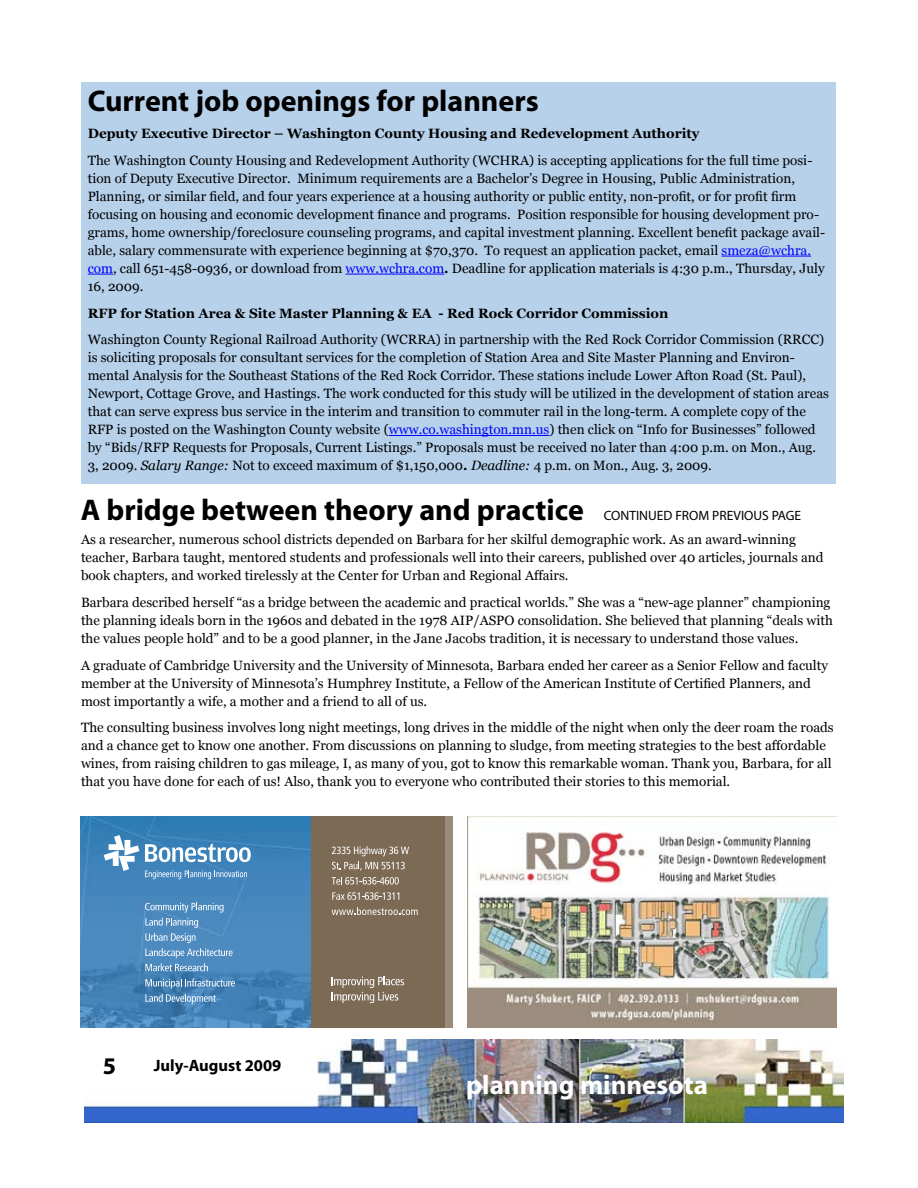
<style>
.page{position:relative;width:918px;height:1188px;background:#fff}
.page>*{position:absolute;margin:0;border:0;box-sizing:border-box;transform-origin:0 0}
.t1{font:700 30px "Myriad";color:#000}
.t2{font:700 27px "Myriad";color:#fff}
.t3{font:700 24px "Myriad";color:#000}
.t4{font:700 16.5px "Myriad";color:#000}
.t5{font:13.5px/18px "Georgia";color:#000}
.t6{font:700 13.5px "Georgia";color:#000}
.t7{font:13.5px "Myriad";color:#000}
.s1{color:#00f}
.s2{font-weight:700}
.s3{font-style:italic}
</style>
<div class="page">
<img style="left:85px;top:1040px;width:758px;height:82px">
<div style="left:307px;top:817px;width:146px;height:210px;background:#7c6a55"></div>
<img style="left:80px;top:817px;width:231px;height:210px">
<div style="left:445px;top:817px;width:8px;height:210px;background:#998b7d"></div>
<svg style="left:145px;top:902px;width:88px;height:69px;background:#6398c6"></svg>
<svg style="left:145px;top:978px;width:90px;height:26px;background:#6093be"></svg>
<svg style="left:332px;top:976px;width:72px;height:27px"></svg>
<svg style="left:332px;top:846px;width:77px;height:25px"></svg>
<svg style="left:332px;top:877px;width:67px;height:8px"></svg>
<svg style="left:332px;top:892px;width:67px;height:8px"></svg>
<svg style="left:332px;top:907px;width:86px;height:8px"></svg>
<svg style="left:104px;top:835px;width:147px;height:44px"></svg>
<img style="left:467px;top:816px;width:370px;height:211px">
<div style="left:81px;top:82px;width:755px;height:402px;background:#b7d1eb"></div>
<hr style="left:722px;top:256px;width:89px;height:1px;background:#00f">
<svg style="left:88px;top:274px;width:25px;height:1px"></svg>
<hr style="left:346px;top:274px;width:98px;height:1px;background:#00f">
<hr style="left:389px;top:435px;width:160px;height:1px;background:#00f">
<h1 class="t1" style="left:88px;top:86px;width:453px">Current job openings for planners</h1>
<p class="t6" style="left:88px;top:126px;width:613px">Deputy Executive Director – Washington County Housing and Redevelopment Authority</p>
<p class="t5" style="left:88px;top:151px;width:739px">The Washington County Housing and Redevelopment Authority (WCHRA) is accepting applications for the full time posi&shy;tion of Deputy Executive Director. Minimum requirements are a Bachelor’s Degree in Housing, Public Administration, Planning, or similar field, and four years experience at a housing authority or public entity, non-profit, or for profit firm focusing on housing and economic development finance and programs. Position responsible for housing development pro&shy;grams, home ownership/foreclosure counseling programs, and capital investment planning. Excellent benefit package avail&shy;able, salary commensurate with experience beginning at $70,370. To request an application packet, email <span class="s1">smeza@wchra. com</span>, call 651-458-0936, or download from <span class="s1">www.wchra.com</span><span class="s2">.</span> Deadline for application materials is 4:30 p.m., Thursday, July 16, 2009.</p>
<p class="t6" style="left:88px;top:305px;width:582px">RFP for Station Area &amp; Site Master Planning &amp; EA - Red Rock Corridor Commission</p>
<p class="t5" style="left:88px;top:331px;width:743px">Washington County Regional Railroad Authority (WCRRA) in partnership with the Red Rock Corridor Commission (RRCC) is soliciting proposals for consultant services for the completion of Station Area and Site Master Planning and Environ&shy;mental Analysis for the Southeast Stations of the Red Rock Corridor. These stations include Lower Afton Road (St. Paul), Newport, Cottage Grove, and Hastings. The work conducted for this study will be utilized in the development of station areas that can serve express bus service in the interim and transition to commuter rail in the long-term. A complete copy of the RFP is posted on the Washington County website (<span class="s1">www.co.washington.mn.us</span>) then click on “Info for Businesses” followed by “Bids/RFP Requests for Proposals, Current Listings.” Proposals must be received no later than 4:00 p.m. on Mon., Aug.<br>3, 2009. <span class="s3">Salary Range:</span> Not to exceed maximum of $1,150,000<span class="s2">.</span> <span class="s3">Deadline:</span> 4 p.m. on Mon., Aug. 3, 2009.</p>
<p class="t7" style="left:604px;top:508px;width:199px">CONTINUED FROM PREVIOUS PAGE</p>
<h1 class="t1" style="left:81px;top:495px;width:505px">A bridge between theory and practice</h1>
<p class="t5" style="left:81px;top:531px;width:744px">As a researcher, numerous school districts depended on Barbara for her skilful demographic work. As an award-winning teacher, Barbara taught, mentored students and professionals well into their careers, published over 40 articles, journals and book chapters, and worked tirelessly at the Center for Urban and Regional Affairs.</p>
<p class="t5" style="left:81px;top:593px;width:753px">Barbara described herself “as a bridge between the academic and practical worlds.” She was a “new-age planner” championing the planning ideals born in the 1960s and debated in the 1978 AIP/ASPO consolidation. She believed that planning “deals with the values people hold” and to be a good planner, in the Jane Jacobs tradition, it is necessary to understand those values.</p>
<p class="t5" style="left:81px;top:656px;width:749px">A graduate of Cambridge University and the University of Minnesota, Barbara ended her career as a Senior Fellow and faculty member at the University of Minnesota’s Humphrey Institute, a Fellow of the American Institute of Certified Planners, and most importantly a wife, a mother and a friend to all of us.</p>
<p class="t5" style="left:81px;top:719px;width:754px">The consulting business involves long night meetings, long drives in the middle of the night when only the deer roam the roads and a chance get to know one another. From discussions on planning to sludge, from meeting strategies to the best affordable wines, from raising children to gas mileage, I, as many of you, got to know this remarkable woman. Thank you, Barbara, for all that you have done for each of us! Also, thank you to everyone who contributed their stories to this memorial.</p>
<h3 class="t3" style="left:103px;top:1054px;width:15px">5</h3>
<p class="t4" style="left:154px;top:1057px;width:129px">July-August 2009</p>
<h2 class="t2" style="left:466px;top:1071px;width:243px">planning minnesota</h2>
</div>
